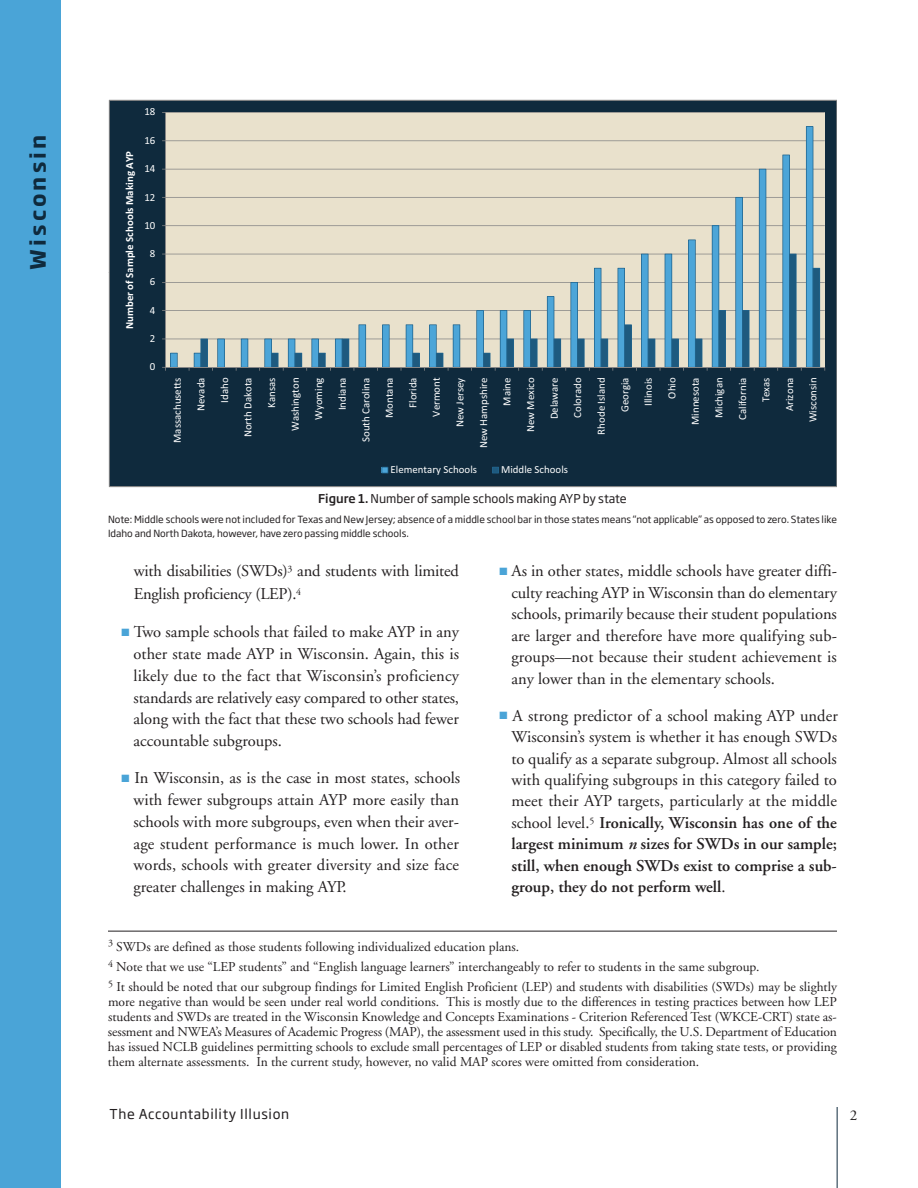
<style>
.page{position:relative;width:918px;height:1188px;background:#fff}
.page>*{position:absolute;margin:0;border:0;box-sizing:border-box;transform-origin:0 0}
.t1{font:700 21px "Soho Gothic Std";letter-spacing:.15em;color:#0f2a3d}
.t2{font:16.5px/21.5px "Adobe Garamond";color:#231f20;text-align:justify}
.t3{font:15px "Adobe Garamond";color:#231f20}
.t4{font:13.5px/15px "Adobe Garamond";color:#231f20}
.t5{font:13.5px "Soho Gothic Std";letter-spacing:.05em;color:#231f20}
.t6{font:12px "Soho Gothic Std";color:#231f20}
.t7{font:10.8px/23.5px "Calibri";color:#fff;text-align:right}
.t8{font:700 10.8px "Calibri";color:#fff}
.t9{font:9.75px/14.2px "Soho Gothic Std";color:#231f20}
.s1{font-weight:500}
.s2{color:#4aa4d7}
.s3{font-weight:600}
.s4{font-weight:600;font-style:italic}
</style>
<div class="page">
<hr style="left:837px;top:1107px;width:1px;height:81px;background:#0f2a3d">
<div style="left:0;top:0;width:61px;height:1188px;background:#4aa4d7"></div>
<svg style="left:109px;top:100px;width:728px;height:172px;background:#b7b7ab"></svg>
<svg style="left:471px;top:169px;width:295px;height:103px;background:#dad9c9"></svg>
<svg style="left:777px;top:126px;width:48px;height:146px;background:#b3c7c7"></svg>
<svg style="left:109px;top:272px;width:728px;height:215px;background:#546b75"></svg>
<hr style="left:108px;top:931px;width:729px;height:1px;background:#231f20">
<svg style="left:174px;top:383px;width:7px;height:6px"></svg>
<p class="t1" style="left:29px;top:270px;width:136px;rotate:-90deg">Wisconsin</p>
<p class="t7" style="left:144px;top:100px;width:12px">18</p>
<p class="t8" style="left:123px;top:329px;width:180px;rotate:-90deg">Number of Sample Schools Making AYP</p>
<p class="t7" style="left:144px;top:128px;width:12px">16</p>
<p class="t7" style="left:144px;top:156px;width:12px">14</p>
<p class="t7" style="left:144px;top:185px;width:12px">12</p>
<p class="t7" style="left:144px;top:213px;width:12px">10</p>
<p class="t7" style="left:150px;top:241px;width:7px">8</p>
<p class="t7" style="left:150px;top:270px;width:7px">6</p>
<p class="t7" style="left:150px;top:298px;width:7px">4</p>
<p class="t7" style="left:150px;top:326px;width:7px">2</p>
<p class="t7" style="left:150px;top:354px;width:7px">0</p>
<p class="t7" style="left:165px;top:448px;width:72px;rotate:-90deg">Massachuse s<br>Nevada<br>Idaho<br>North Dakota<br>Kansas<br>Washington<br>Wyoming<br>Indiana<br>South Carolina<br>Montana<br>Florida<br>Vermont<br>New Jersey<br>New Hampshire<br>Maine<br>New Mexico<br>Delaware<br>Colorado<br>Rhode Island<br>Georgia<br>Illinois<br>Ohio<br>Minnesota<br>Michigan<br>California<br>Texas<br>Arizona<br>Wisconsin</p>
<p class="t7" style="left:391px;top:457px;width:88px">Elementary Schools</p>
<p class="t7" style="left:501px;top:457px;width:68px">Middle Schools</p>
<p class="t6" style="left:318px;top:494px;width:310px"><span class="s1">Figure 1.</span> Number of sample schools making AYP by state</p>
<p class="t9" style="left:108px;top:513px;width:731px">Note: Middle schools were not included for Texas and New Jersey; absence of a middle school bar in those states means “not applicable” as opposed to zero. States like<br>Idaho and North Dakota, however, have zero passing middle schools.</p>
<p class="t2" style="left:134px;top:561px;width:327px;line-height:22.5px">with disabilities (SWDs)<sup>3</sup> and students with limited<br>English proficiency (LEP).<sup>4</sup></p>
<p class="t2" style="left:134px;top:623px;width:327px;text-indent:-12px"><span class="s2">■</span> Two sample schools that failed to make AYP in any other state made AYP in Wisconsin. Again, this is likely due to the fact that Wisconsin’s proficiency standards are relatively easy compared to other states, along with the fact that these two schools had fewer accountable subgroups.</p>
<p class="t2" style="left:134px;top:769px;width:328px;text-indent:-12px"><span class="s2">■</span> In Wisconsin, as is the case in most states, schools with fewer subgroups attain AYP more easily than schools with more subgroups, even when their aver&shy;age student performance is much lower. In other words, schools with greater diversity and size face greater challenges in making AYP.</p>
<p class="t2" style="left:511px;top:562px;width:327px;text-indent:-12px"><span class="s2">■</span> As in other states, middle schools have greater diffi&shy;culty reaching AYP in Wisconsin than do elementary schools, primarily because their student populations are larger and therefore have more qualifying sub&shy;groups—not because their student achievement is any lower than in the elementary schools.</p>
<p class="t2" style="left:512px;top:706px;width:328px;text-indent:-12px"><span class="s2">■</span> A strong predictor of a school making AYP under Wisconsin’s system is whether it has enough SWDs to qualify as a separate subgroup. Almost all schools with qualifying subgroups in this category failed to meet their AYP targets, particularly at the middle school level.<sup>5</sup> <span class="s3">Ironically, Wisconsin has one of the largest minimum</span> <span class="s4">n</span> <span class="s3">sizes for SWDs in our sample; still, when enough SWDs exist to comprise a sub&shy;group, they do not perform well</span>.</p>
<p class="t4" style="left:108px;top:937px;width:731px;line-height:20.4px"><sup>3</sup> SWDs are defined as those students following individualized education plans.<br><sup>4</sup> Note that we use “LEP students” and “English language learners” interchangeably to refer to students in the same subgroup.<br><sup>5</sup> It should be noted that our subgroup findings for Limited English Proficient (LEP) and students with disabilities (SWDs) may be slightly</p>
<p class="t4" style="left:108px;top:996px;width:731px;text-align:justify">more negative than would be seen under real world conditions. This is mostly due to the differences in testing practices between how LEP students and SWDs are treated in the Wisconsin Knowledge and Concepts Examinations - Criterion Referenced Test (WKCE-CRT) state as&shy;sessment and NWEA’s Measures of Academic Progress (MAP), the assessment used in this study. Specifically, the U.S. Department of Education has issued NCLB guidelines permitting schools to exclude small percentages of LEP or disabled students from taking state tests, or providing them alternate assessments. In the current study, however, no valid MAP scores were omitted from consideration.</p>
<p class="t5" style="left:110px;top:1108px;width:181px">The Accountability Illusion</p>
<p class="t3" style="left:850px;top:1110px;width:9px">2</p>
</div>
